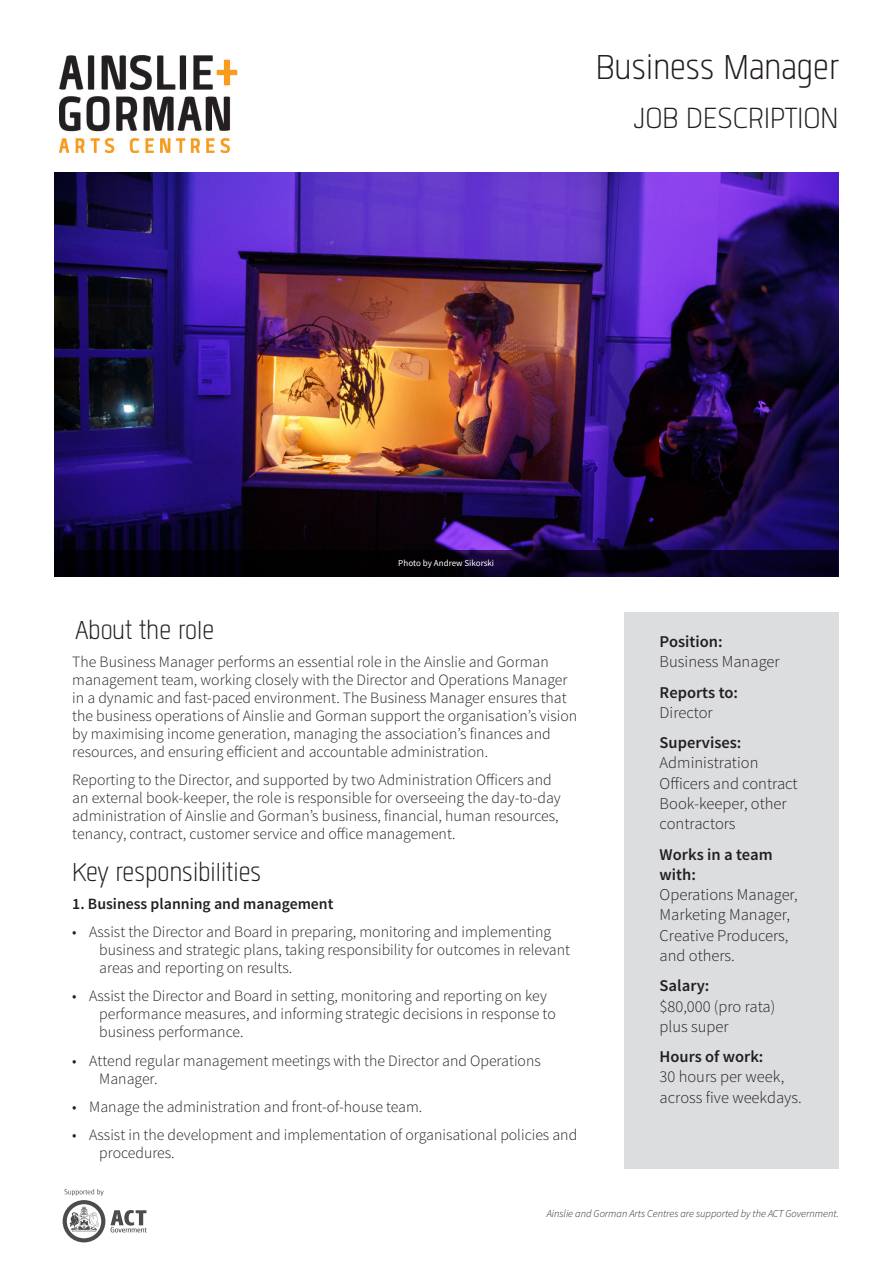
<style>
.page{position:relative;width:893px;height:1263px;background:#fff}
.page>*{position:absolute;margin:0;border:0;box-sizing:border-box;transform-origin:0 0}
.t1{font:300 48px "Quan Slim";color:#231f20}
.t2{font:300 40.5px "Quan Slim";color:#231f20}
.body{font:300 36px "Quan Slim";color:#231f20}
.body-2{font:300 16.5px/20.2px "Source Sans Pro";color:#231f20}
.body-3{font:600 16.5px/20.2px "Source Sans Pro";color:#231f20}
.body-4{font:300 15.75px/18px "Source Sans Pro";color:#231f20}
.body-5{font:600 15.75px "Source Sans Pro";color:#231f20}
.t3{font:italic 300 10.5px "Source Sans Pro";color:#231f20}
.t4{font:9px "Source Sans Pro";color:#fff}
.s1{font-weight:600}
.s2{font-weight:300}
</style>
<div class="page">
<img style="left:59px;top:55px;width:179px;height:98px">
<img style="left:55px;top:173px;width:784px;height:403px">
<svg style="left:54px;top:550px;width:784px;height:26px;background:#050112"></svg>
<div style="left:624px;top:612px;width:214px;height:557px;background:#dcdddf"></div>
<svg style="left:111px;top:1210px;width:35px;height:22px"></svg>
<svg style="left:63px;top:1189px;width:42px;height:53px"></svg>
<p class="t1" style="left:596px;top:46px;width:244px">Business Manager</p>
<p class="t2" style="left:634px;top:100px;width:206px">JOB DESCRIPTION</p>
<p class="t4" style="left:398px;top:558px;width:97px">Photo by Andrew Sikorski</p>
<p class="body" style="left:75px;top:614px;width:140px">About the role</p>
<p class="body-4" style="left:72px;top:653px;width:506px">The Business Manager performs an essential role in the Ainslie and Gorman management team, working closely with the Director and Operations Manager in a dynamic and fast-paced environment. The Business Manager ensures that the business operations of Ainslie and Gorman support the organisation’s vision by maximising income generation, managing the association’s finances and resources, and ensuring efficient and accountable administration.</p>
<p class="body-4" style="left:72px;top:771px;width:490px">Reporting to the Director, and supported by two Administration Officers and an external book-keeper, the role is responsible for overseeing the day-to-day administration of Ainslie and Gorman’s business, financial, human resources, tenancy, contract, customer service and office management.</p>
<p class="body" style="left:72px;top:856px;width:190px">Key responsibilities</p>
<p class="body-5" style="left:72px;top:894px;width:263px">1. Business planning and management</p>
<p class="body-4" style="left:99px;top:923px;width:472px;text-indent:-27px">• Assist the Director and Board in preparing, monitoring and implementing business and strategic plans, taking responsibility for outcomes in relevant areas and reporting on results.</p>
<p class="body-4" style="left:99px;top:987px;width:458px;text-indent:-27px">• Assist the Director and Board in setting, monitoring and reporting on key performance measures, and informing strategic decisions in response to business performance.</p>
<p class="body-4" style="left:99px;top:1051px;width:443px;text-indent:-27px">• Attend regular management meetings with the Director and Operations<br>Manager.</p>
<p class="body-4" style="left:72px;top:1097px;width:352px">• Manage the administration and front-of-house team.</p>
<p class="body-4" style="left:99px;top:1125px;width:479px;text-indent:-27px">• Assist in the development and implementation of organisational policies and procedures.</p>
<p class="body-2" style="left:660px;top:631px;width:122px"><span class="s1">Position:<br></span>Business Manager</p>
<p class="body-3" style="left:660px;top:682px;width:80px">Reports to:<br><span class="s2">Director</span></p>
<p class="body-2" style="left:660px;top:733px;width:140px"><span class="s1">Supervises:<br></span>Administration<br>Officers and contract<br>Book-keeper, other contractors</p>
<p class="body-2" style="left:660px;top:844px;width:140px"><span class="s1">Works in a team with:<br></span>Operations Manager,<br>Marketing Manager,<br>Creative Producers, and others.</p>
<p class="body-2" style="left:660px;top:976px;width:117px"><span class="s1">Salary:<br></span>$80,000 (pro rata) plus super</p>
<p class="body-2" style="left:660px;top:1046px;width:144px"><span class="s1">Hours of work:<br></span>30 hours per week, across five weekdays.</p>
<p class="t3" style="left:547px;top:1207px;width:294px">Ainslie and Gorman Arts Centres are supported by the ACT Government.</p>
</div>
